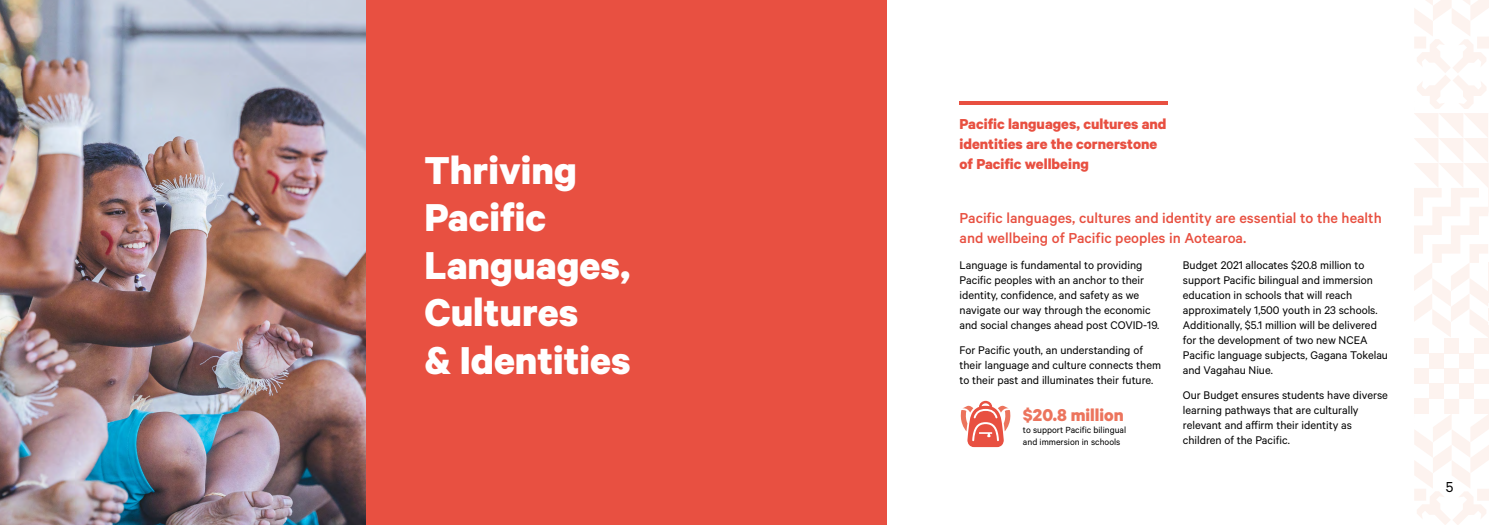
<style>
.page{position:relative;width:1489px;height:525px;background:#fff}
.page>*{position:absolute;margin:0;border:0;box-sizing:border-box;transform-origin:0 0}
.Section_Heading{font:700 43.75px/47.5px "Calibre";color:#fff}
.t1{font:700 19.25px "Calibre";color:#ec745d}
.Intro_Copy{font:500 16.25px/20px "Calibre";color:#e85041}
.t2{font:700 16.25px/20px "Calibre";color:#e85041}
.t3{font:16.25px "Calibre";color:#000}
.Body{font:12.5px/15px "Calibre";color:#000}
.Body-2{font:10px/12px "Calibre";color:#000}
</style>
<div class="page">
<hr style="left:959px;top:101px;width:209px;height:4px;background:#e85041">
<div style="left:132px;top:0;width:755px;height:524px;background:#e85041"></div>
<img style="left:0;top:0;width:365px;height:524px">
<svg style="left:960px;top:400px;width:51px;height:47px"></svg>
<svg style="left:1414px;top:0;width:75px;height:337px"></svg>
<div style="left:1428px;top:384px;width:15px;height:15px;background:#fdf3ef"></div>
<div style="left:1428px;top:354px;width:15px;height:15px;background:#fdf3ef"></div>
<div style="left:1458px;top:384px;width:15px;height:15px;background:#fdf3ef"></div>
<div style="left:1458px;top:354px;width:15px;height:15px;background:#fdf3ef"></div>
<div style="left:1414px;top:369px;width:14px;height:15px;background:#fdf3ef"></div>
<div style="left:1414px;top:339px;width:14px;height:15px;background:#fdf3ef"></div>
<div style="left:1443px;top:369px;width:15px;height:15px;background:#fdf3ef"></div>
<div style="left:1443px;top:339px;width:15px;height:15px;background:#fdf3ef"></div>
<svg style="left:1473px;top:369px;width:15px;height:15px"></svg>
<div style="left:1473px;top:339px;width:15px;height:15px;background:#fdf3ef"></div>
<svg style="left:1414px;top:399px;width:75px;height:125px"></svg>
<p class="Section_Heading" style="left:424px;top:145px;width:208px">Thriving<br>Pacific<br>Languages,<br>Cultures<br>&amp; Identities</p>
<h1 class="t2" style="left:959px;top:113px;width:208px">Pacific languages, cultures and identities are the cornerstone of Pacific wellbeing</h1>
<p class="Intro_Copy" style="left:959px;top:208px;width:423px">Pacific languages, cultures and identity are essential to the health and wellbeing of Pacific peoples in Aotearoa.</p>
<p class="Body" style="left:959px;top:257px;width:201px">Language is fundamental to providing Pacific peoples with an anchor to their identity, confidence, and safety as we navigate our way through the economic and social changes ahead post COVID-19.</p>
<p class="Body" style="left:959px;top:342px;width:203px">For Pacific youth, an understanding of their language and culture connects them to their past and illuminates their future.</p>
<p class="Body" style="left:1182px;top:257px;width:207px">Budget 2021 allocates $20.8 million to support Pacific bilingual and immersion education in schools that will reach approximately 1,500 youth in 23 schools.<br>Additionally, $5.1 million will be delivered for the development of two new NCEA Pacific language subjects, Gagana Tokelau and Vagahau Niue.</p>
<p class="Body" style="left:1182px;top:387px;width:207px">Our Budget ensures students have diverse learning pathways that are culturally relevant and affirm their identity as children of the Pacific.</p>
<h1 class="t1" style="left:1022px;top:402px;width:102px">$20.8 million</h1>
<p class="Body-2" style="left:1022px;top:423px;width:105px">to support Pacific bilingual and immersion in schools</p>
<h3 class="t3" style="left:1445px;top:477px;width:9px">5</h3>
</div>
